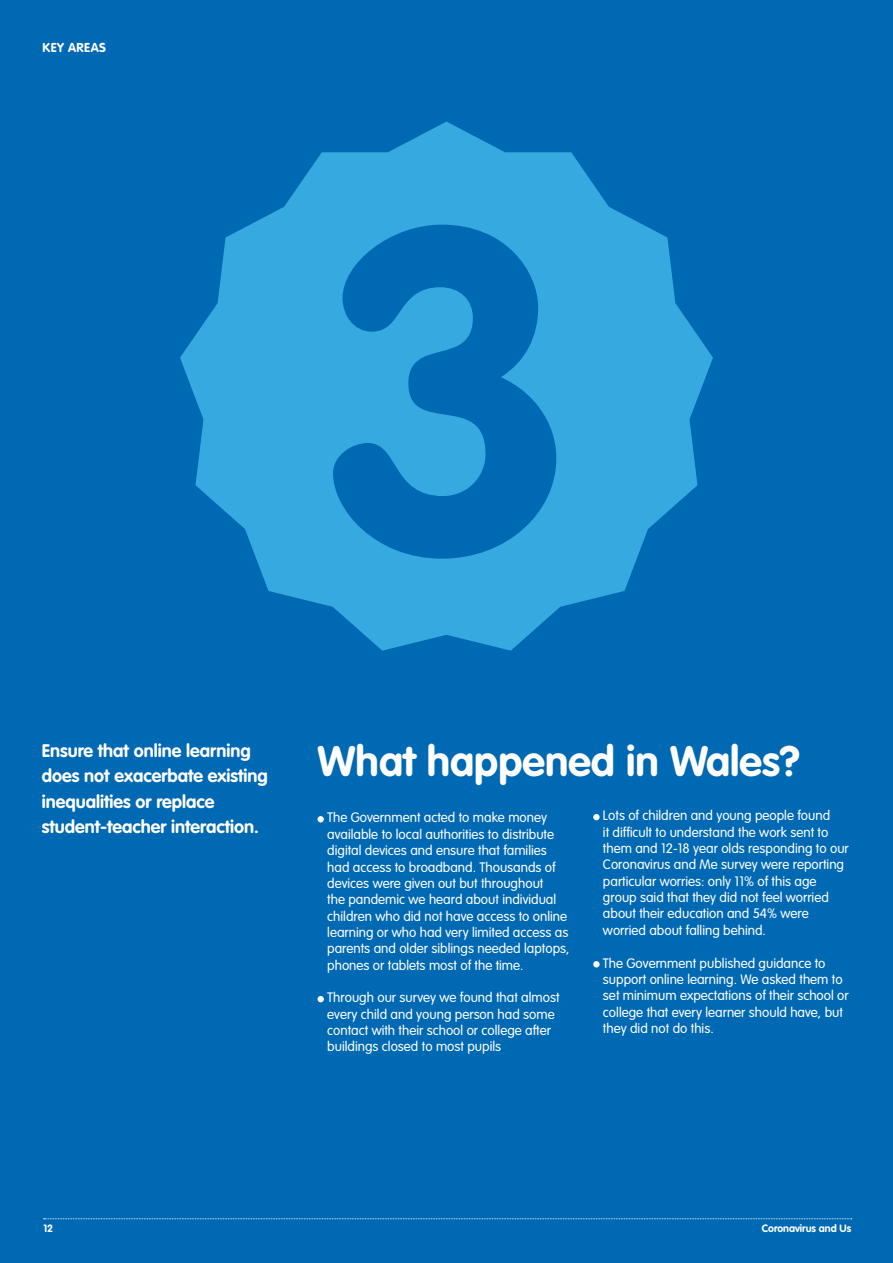
<style>
.page{position:relative;width:893px;height:1263px;background:#0069b4}
.page>*{position:absolute;margin:0;border:0;box-sizing:border-box;transform-origin:0 0}
.t1{font:700 453.9px "VAG Rounded";color:#0069b4}
.t2{font:700 42px "VAG Rounded";color:#fff}
.t3{font:700 18px/25.5px "VAG Rounded";color:#fff}
.t4{font:300 13.5px/16.4px "VAG Rounded";color:#fff}
.t5{font:700 12.75px "VAG Rounded";letter-spacing:.045em;color:#fff}
.t6{font:700 10.5px "VAG Rounded";color:#fff}
</style>
<div class="page">
<svg style="left:44px;top:1218px;width:808px;height:1px"></svg>
<div style="left:317px;top:816px;width:7px;height:6px;background:#fff;border-radius:50%"></div>
<div style="left:317px;top:996px;width:7px;height:6px;background:#fff;border-radius:3px"></div>
<div style="left:593px;top:814px;width:7px;height:6px;background:#fff;border-radius:50%"></div>
<div style="left:593px;top:961px;width:7px;height:6px;background:#fff;border-radius:3px"></div>
<svg style="left:180px;top:122px;width:533px;height:529px;fill:#36a9e1"></svg>
<p class="t5" style="left:43px;top:41px;width:65px">KEY AREAS</p>
<h1 class="t1" style="left:318px;top:127px;width:262px">3</h1>
<h3 class="t3" style="left:42px;top:738px;width:228px">Ensure that online learning does not exacerbate existing inequalities or replace student-teacher interaction.</h3>
<h2 class="t2" style="left:317px;top:736px;width:484px">What happened in Wales?</h2>
<p class="t4" style="left:327px;top:809px;width:244px">The Government acted to make money available to local authorities to distribute digital devices and ensure that families had access to broadband. Thousands of devices were given out but throughout<br>the pandemic we heard about individual children who did not have access to online learning or who had very limited access as parents and older siblings needed laptops, phones or tablets most of the time.</p>
<p class="t4" style="left:327px;top:989px;width:234px">Through our survey we found that almost every child and young person had some contact with their school or college after buildings closed to most pupils</p>
<p class="t4" style="left:603px;top:807px;width:247px">Lots of children and young people found<br>it difficult to understand the work sent to them and 12-18 year olds responding to our Coronavirus and Me survey were reporting particular worries: only 11% of this age group said that they did not feel worried about their education and 54% were worried about falling behind.</p>
<p class="t4" style="left:603px;top:954px;width:247px">The Government published guidance to support online learning. We asked them to set minimum expectations of their school or college that every learner should have, but they did not do this.</p>
<p class="t6" style="left:43px;top:1222px;width:11px">12</p>
<p class="t6" style="left:762px;top:1222px;width:91px">Coronavirus and Us</p>
</div>
